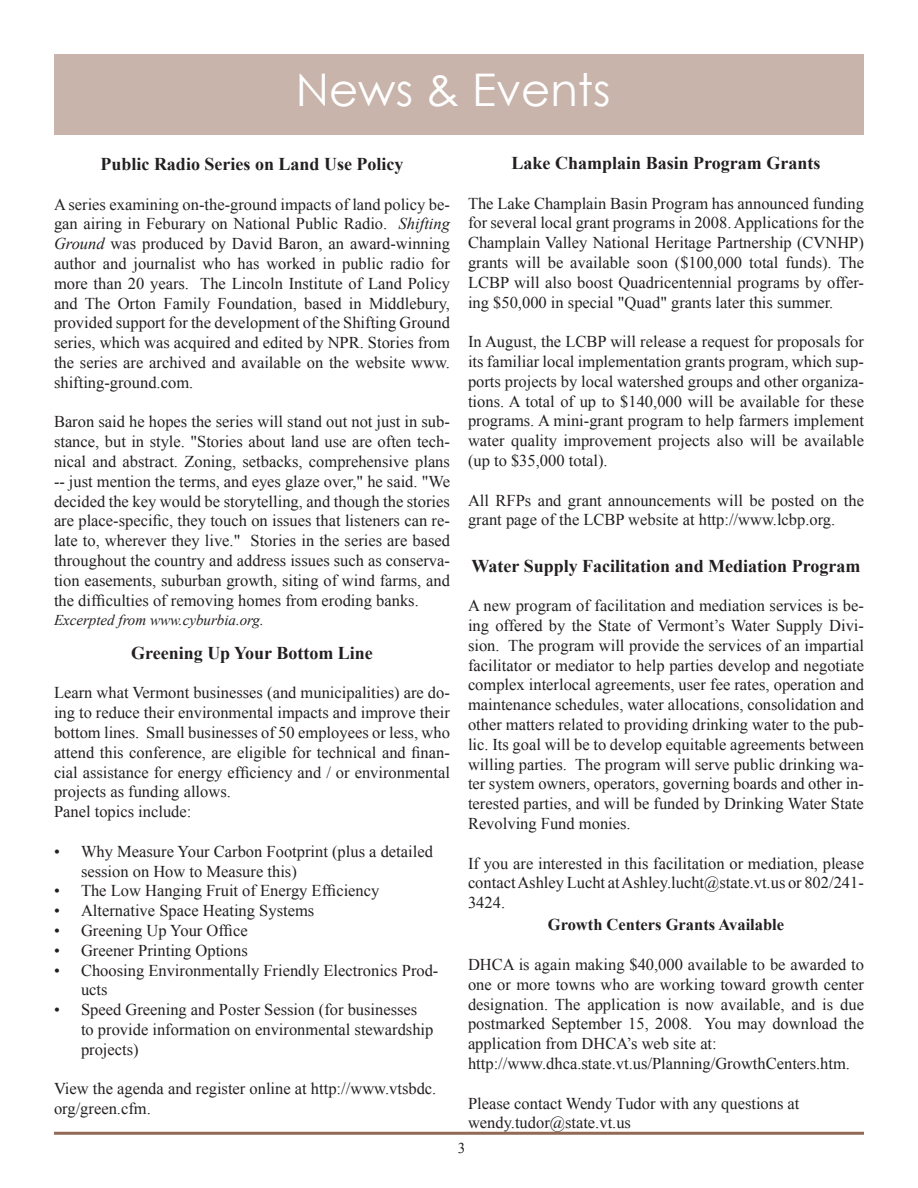
<style>
.page{position:relative;width:918px;height:1188px;background:#fff}
.page>*{position:absolute;margin:0;border:0;box-sizing:border-box;transform-origin:0 0}
.t1{font:45px "Century Gothic";color:#fff}
.t2{font:700 18px "Times New Roman";color:#231f20}
.t3{font:16.5px/19.8px "Times New Roman";color:#231f20;text-align:justify}
.t4{font:700 16.5px "Times New Roman";color:#231f20}
.t5{font:italic 15px "Times New Roman";color:#231f20}
.t6{font:15px "Times New Roman";color:#231f20}
.s1{font-style:italic}
</style>
<div class="page">
<div style="left:54px;top:54px;width:810px;height:81px;background:#c8b4aa"></div>
<hr style="left:54px;top:1132px;width:810px;height:3px;background:#926a56">
<p class="t1" style="left:296px;top:58px;width:316px">News &amp; Events</p>
<p class="t2" style="left:100px;top:152px;width:305px">Public Radio Series on Land Use Policy</p>
<p class="t3" style="left:54px;top:194px;width:398px">A series examining on-the-ground impacts of land policy be&shy;gan airing in Feburary on National Public Radio. <span class="s1">Shifting Ground</span> was produced by David Baron, an award-winning author and journalist who has worked in public radio for more than 20 years. The Lincoln Institute of Land Policy and The Orton Family Foundation, based in Middlebury, provided support for the development of the Shifting Ground series, which was acquired and edited by NPR. Stories from the series are archived and available on the website www. shifting-ground.com.</p>
<p class="t3" style="left:54px;top:412px;width:398px">Baron said he hopes the series will stand out not just in sub&shy;stance, but in style. "Stories about land use are often tech&shy;nical and abstract. Zoning, setbacks, comprehensive plans -- just mention the terms, and eyes glaze over," he said. "We decided the key would be storytelling, and though the stories are place-specific, they touch on issues that listeners can re&shy;late to, wherever they live." Stories in the series are based throughout the country and address issues such as conserva&shy;tion easements, suburban growth, siting of wind farms, and the difficulties of removing homes from eroding banks.</p>
<p class="t5" style="left:54px;top:610px;width:211px">Excerpted from www.cyburbia.org.</p>
<p class="t2" style="left:131px;top:640px;width:243px">Greening Up Your Bottom Line</p>
<p class="t3" style="left:54px;top:683px;width:398px">Learn what Vermont businesses (and municipalities) are do&shy;ing to reduce their environmental impacts and improve their bottom lines. Small businesses of 50 employees or less, who attend this conference, are eligible for technical and finan&shy;cial assistance for energy efficiency and / or environmental projects as funding allows.</p>
<p class="t3" style="left:54px;top:802px;width:139px">Panel topics include:</p>
<p class="t3" style="left:81px;top:841px;width:353px;text-indent:-27px">• Why Measure Your Carbon Footprint (plus a detailed session on How to Measure this)</p>
<p class="t3" style="left:54px;top:881px;width:327px">• The Low Hanging Fruit of Energy Efficiency</p>
<p class="t3" style="left:54px;top:901px;width:262px">• Alternative Space Heating Systems</p>
<p class="t3" style="left:54px;top:920px;width:195px">• Greening Up Your Office</p>
<p class="t3" style="left:54px;top:940px;width:195px">• Greener Printing Options</p>
<p class="t3" style="left:81px;top:960px;width:359px;text-indent:-27px">• Choosing Environmentally Friendly Electronics Prod&shy;ucts</p>
<p class="t3" style="left:81px;top:1000px;width:354px;text-align:left;text-indent:-27px">• Speed Greening and Poster Session (for businesses to provide information on environmental stewardship projects)</p>
<p class="t3" style="left:54px;top:1079px;width:384px">View the agenda and register online at http://www.vtsbdc. org/green.cfm.</p>
<p class="t2" style="left:512px;top:151px;width:310px">Lake Champlain Basin Program Grants</p>
<p class="t3" style="left:468px;top:193px;width:398px">The Lake Champlain Basin Program has announced funding for several local grant programs in 2008. Applications for the Champlain Valley National Heritage Partnership (CVNHP) grants will be available soon ($100,000 total funds). The LCBP will also boost Quadricentennial programs by offer&shy;ing $50,000 in special "Quad" grants later this summer.</p>
<p class="t3" style="left:468px;top:332px;width:398px">In August, the LCBP will release a request for proposals for its familiar local implementation grants program, which sup&shy;ports projects by local watershed groups and other organiza&shy;tions. A total of up to $140,000 will be available for these programs. A mini-grant program to help farmers implement water quality improvement projects also will be available (up to $35,000 total).</p>
<p class="t3" style="left:468px;top:490px;width:397px">All RFPs and grant announcements will be posted on the grant page of the LCBP website at http://www.lcbp.org.</p>
<p class="t2" style="left:472px;top:553px;width:390px">Water Supply Facilitation and Mediation Program</p>
<p class="t3" style="left:468px;top:595px;width:398px">A new program of facilitation and mediation services is be&shy;ing offered by the State of Vermont’s Water Supply Divi&shy;sion. The program will provide the services of an impartial facilitator or mediator to help parties develop and negotiate complex interlocal agreements, user fee rates, operation and maintenance schedules, water allocations, consolidation and other matters related to providing drinking water to the pub&shy;lic. Its goal will be to develop equitable agreements between willing parties. The program will serve public drinking wa&shy;ter system owners, operators, governing boards and other in&shy;terested parties, and will be funded by Drinking Water State Revolving Fund monies.</p>
<p class="t3" style="left:468px;top:853px;width:398px">If you are interested in this facilitation or mediation, please contact Ashley Lucht at Ashley.lucht@state.vt.us or 802/241- 3424.</p>
<p class="t4" style="left:548px;top:913px;width:238px">Growth Centers Grants Available</p>
<p class="t3" style="left:468px;top:954px;width:398px">DHCA is again making $40,000 available to be awarded to one or more towns who are working toward growth center designation. The application is now available, and is due postmarked September 15, 2008. You may download the application from DHCA’s web site at:</p>
<p class="t3" style="left:468px;top:1053px;width:384px">http://www.dhca.state.vt.us/Planning/GrowthCenters.htm.</p>
<p class="t3" style="left:468px;top:1093px;width:333px">Please contact Wendy Tudor with any questions at</p>
<p class="t3" style="left:468px;top:1113px;width:165px">wendy.tudor@state.vt.us</p>
<p class="t6" style="left:458px;top:1138px;width:9px">3</p>
</div>
